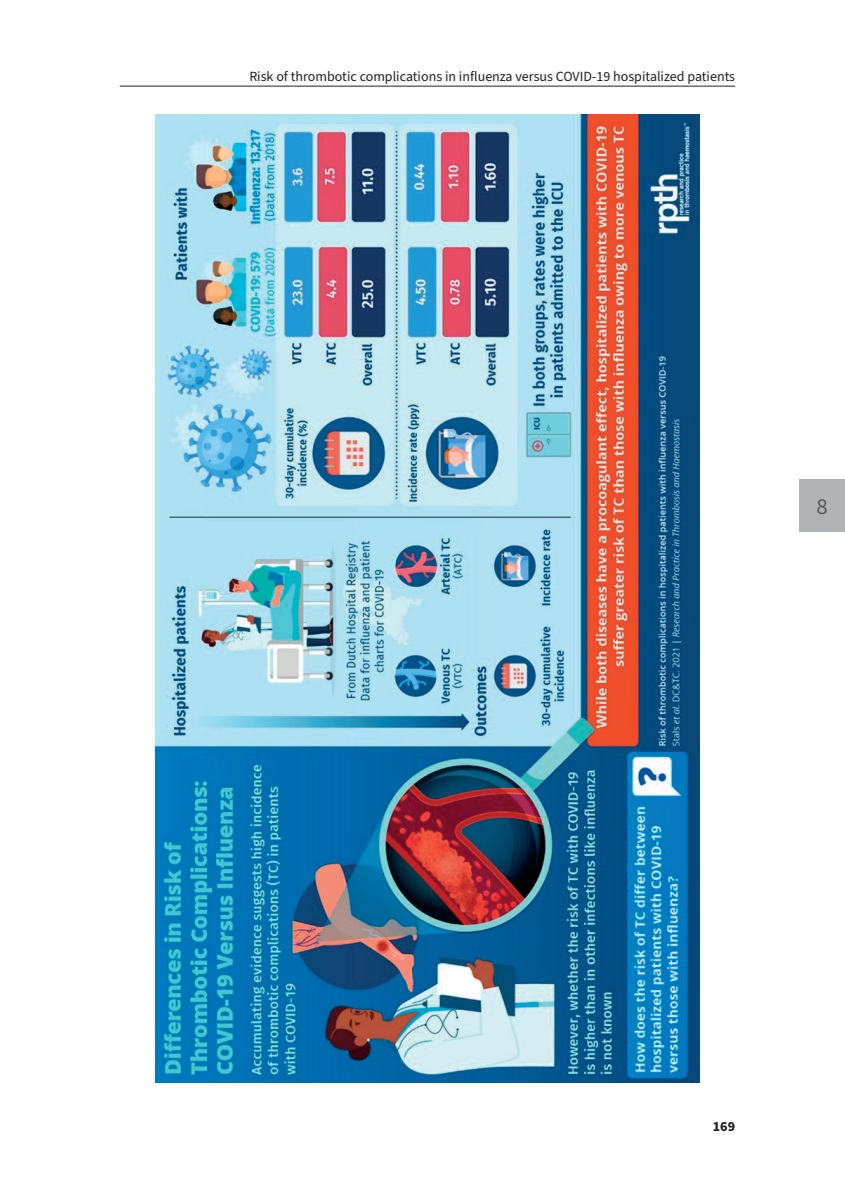
<style>
.page{position:relative;width:845px;height:1192px;background:#fff}
.page>*{position:absolute;margin:0;border:0;box-sizing:border-box;transform-origin:0 0}
.t1{font:22.75px "Source Sans Pro";color:#57585a}
.t2{font:14px "Source Sans Pro";color:#231f20}
.t3{font:700 14px "Source Sans Pro";color:#231f20}
</style>
<div class="page">
<div style="left:799px;top:479px;width:46px;height:53px;background:#b2b3b7"></div>
<hr style="left:120px;top:86px;width:615px;height:1px;background:#231f20">
<img style="left:155px;top:115px;width:544px;height:967px">
<p class="t2" style="left:249px;top:67px;width:487px">Risk of thrombotic complications in influenza versus COVID-19 hospitalized patients</p>
<h1 class="t1" style="left:816px;top:491px;width:13px">8</h1>
<p class="t3" style="left:712px;top:1117px;width:24px">169</p>
</div>
